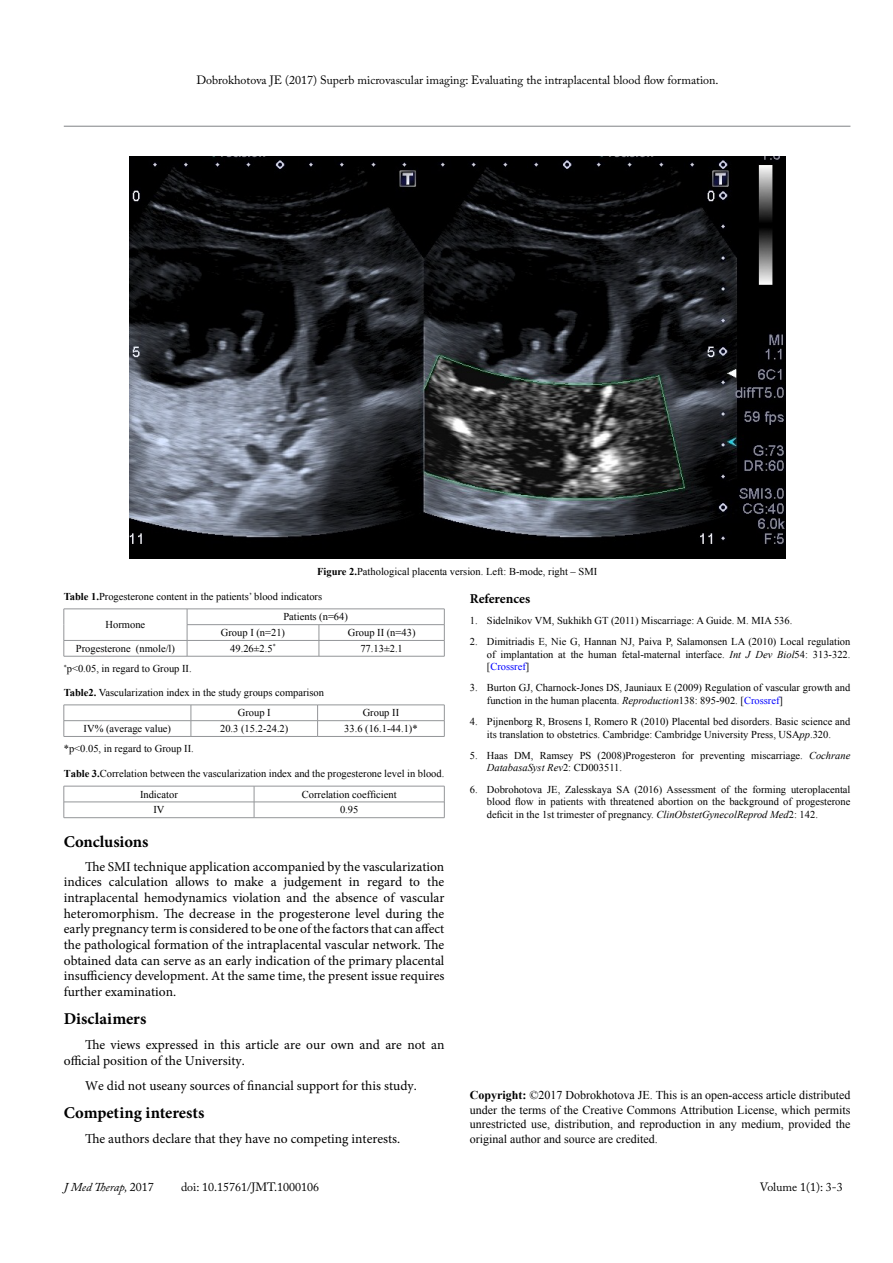
<style>
.page{position:relative;width:893px;height:1263px;background:#fff}
.page>*{position:absolute;margin:0;border:0;box-sizing:border-box;transform-origin:0 0}
.t1{font:700 16.5px "Minion Pro";color:#000}
.t2{font:13.5px/15.6px "Minion Pro";color:#000;text-align:justify}
.t3{font:700 13.5px "Minion Pro";letter-spacing:-.005em;color:#000}
.t4{font:12px/14.4px "Times New Roman";color:#000;text-align:justify}
.t5{font:12px "Adobe Caslon Pro";color:#000}
.t6{font:italic 12px "Adobe Caslon Pro";color:#000}
.t7{font:10.5px/12.6px "Times New Roman";color:#000}
.s1{font-weight:700}
.s2{font-style:italic}
.s3{color:#00f}
.s4{font-style:normal}
</style>
<div class="page">
<hr style="left:64px;top:126px;width:786px;height:1px;background:#808285">
<img style="left:129px;top:156px;width:656px;height:403px">
<svg style="left:64px;top:609px;width:381px;height:47px"></svg>
<hr style="left:64px;top:656px;width:123px;height:1px;background:#939598">
<hr style="left:187px;top:656px;width:132px;height:1px;background:#939598">
<hr style="left:319px;top:656px;width:125px;height:1px;background:#939598">
<hr style="left:64px;top:705px;width:127px;height:1px;background:#939598">
<hr style="left:191px;top:705px;width:127px;height:1px;background:#939598">
<hr style="left:318px;top:705px;width:126px;height:1px;background:#939598">
<hr style="left:64px;top:720px;width:127px;height:1px;background:#939598">
<svg style="left:64px;top:705px;width:1px;height:31px"></svg>
<hr style="left:191px;top:720px;width:127px;height:1px;background:#939598">
<svg style="left:191px;top:705px;width:1px;height:31px"></svg>
<hr style="left:318px;top:720px;width:126px;height:1px;background:#939598">
<svg style="left:317px;top:706px;width:1px;height:30px"></svg>
<svg style="left:444px;top:705px;width:1px;height:31px"></svg>
<hr style="left:64px;top:736px;width:127px;height:1px;background:#939598">
<hr style="left:191px;top:736px;width:127px;height:1px;background:#939598">
<hr style="left:318px;top:736px;width:126px;height:1px;background:#939598">
<hr style="left:64px;top:786px;width:190px;height:1px;background:#939598">
<hr style="left:254px;top:786px;width:190px;height:1px;background:#939598">
<hr style="left:64px;top:802px;width:190px;height:1px;background:#939598">
<svg style="left:64px;top:786px;width:1px;height:31px"></svg>
<hr style="left:254px;top:802px;width:190px;height:1px;background:#939598">
<svg style="left:254px;top:786px;width:1px;height:31px"></svg>
<svg style="left:444px;top:786px;width:1px;height:32px"></svg>
<hr style="left:64px;top:817px;width:190px;height:1px;background:#939598">
<hr style="left:254px;top:817px;width:190px;height:1px;background:#939598">
<p class="t5" style="left:197px;top:73px;width:523px">Dobrokhotova JE (2017) Superb microvascular imaging: Evaluating the intraplacental blood flow formation.</p>
<p class="t7" style="left:317px;top:564px;width:282px"><span class="s1">Figure 2.</span>Pathological placenta version. Left: B-mode, right – SMI</p>
<p class="t7" style="left:64px;top:590px;width:260px"><span class="s1">Table 1.</span>Progesterone content in the patients’ blood indicators</p>
<p class="t7" style="left:106px;top:618px;width:41px">Hormone</p>
<p class="t7" style="left:221px;top:609px;width:129px;line-height:15.8px;text-indent:63px">Patients (n=64)<br>Group I (n=21)</p>
<p class="t7" style="left:348px;top:626px;width:69px">Group II (n=43)</p>
<p class="t7" style="left:76px;top:642px;width:101px">Progesterone (nmole/l)</p>
<p class="t7" style="left:230px;top:642px;width:47px">49.26±2.5<sup>*</sup></p>
<p class="t7" style="left:360px;top:642px;width:44px">77.13±2.1</p>
<p class="t7" style="left:64px;top:662px;width:129px"><sup>*</sup>p&lt;0.05, in regard to Group II.</p>
<p class="t7" style="left:64px;top:686px;width:262px"><span class="s1">Table2.</span> Vascularization index in the study groups comparison</p>
<p class="t7" style="left:238px;top:706px;width:34px">Group I</p>
<p class="t7" style="left:363px;top:706px;width:38px">Group II</p>
<p class="t7" style="left:84px;top:722px;width:89px">IV% (average value)</p>
<p class="t7" style="left:220px;top:722px;width:70px">20.3 (15.2-24.2)</p>
<p class="t7" style="left:344px;top:722px;width:75px">33.6 (16.1-44.1)*</p>
<p class="t7" style="left:64px;top:742px;width:132px">*p&lt;0.05, in regard to Group II.</p>
<p class="t7" style="left:140px;top:787px;width:39px">Indicator</p>
<p class="t7" style="left:302px;top:787px;width:96px">Correlation coefficient</p>
<p class="t7" style="left:153px;top:803px;width:13px">IV</p>
<p class="t7" style="left:340px;top:803px;width:20px">0.95</p>
<p class="t7" style="left:64px;top:766px;width:382px"><span class="s1">Table 3.</span>Correlation between the vascularization index and the progesterone level in blood.</p>
<h1 class="t1" style="left:64px;top:830px;width:86px">Conclusions</h1>
<p class="t2" style="left:64px;top:859px;width:382px;text-indent:21px">The SMI technique application accompanied by the vascularization indices calculation allows to make a judgement in regard to the intraplacental hemodynamics violation and the absence of vascular heteromorphism. The decrease in the progesterone level during the early pregnancy term is considered to be one of the factors that can affect the pathological formation of the intraplacental vascular network. The obtained data can serve as an early indication of the primary placental insufficiency development. At the same time, the present issue requires further examination.</p>
<h1 class="t1" style="left:64px;top:1007px;width:84px">Disclaimers</h1>
<p class="t2" style="left:64px;top:1036px;width:382px;line-height:16.2px;text-indent:21px">The views expressed in this article are our own and are not an official position of the University.</p>
<p class="t2" style="left:85px;top:1077px;width:333px">We did not useany sources of financial support for this study.</p>
<h1 class="t1" style="left:64px;top:1101px;width:142px">Competing interests</h1>
<p class="t2" style="left:85px;top:1130px;width:317px">The authors declare that they have no competing interests.</p>
<p class="t3" style="left:470px;top:589px;width:62px">References</p>
<p class="t7" style="left:470px;top:614px;width:324px">1. Sidelnikov VM, Sukhikh GT (2011) Miscarriage: A Guide. M. MIA 536.</p>
<p class="t7" style="left:487px;top:635px;width:365px;text-align:justify;text-indent:-17px">2. Dimitriadis E, Nie G, Hannan NJ, Paiva P, Salamonsen LA (2010) Local regulation of implantation at the human fetal-maternal interface. <span class="s2">Int J Dev Biol</span>54: 313-322. [<span class="s3">Crossref</span>]</p>
<p class="t7" style="left:487px;top:681px;width:365px;text-indent:-17px">3. Burton GJ, Charnock-Jones DS, Jauniaux E (2009) Regulation of vascular growth and function in the human placenta. <span class="s2">Reproduction</span>138: 895-902. [<span class="s3">Crossref</span>]</p>
<p class="t7" style="left:470px;top:715px;width:382px;text-align:center">4. Pijnenborg R, Brosens I, Romero R (2010) Placental bed disorders. Basic science and its translation to obstetrics. Cambridge: Cambridge University Press, USA<span class="s2">pp</span>.320.</p>
<p class="t7" style="left:487px;top:749px;width:365px;text-indent:-17px">5. Haas DM, Ramsey PS (2008)Progesteron for preventing miscarriage. <span class="s2">Cochrane<br>DatabasaSyst Rev</span>2: CD003511.</p>
<p class="t7" style="left:487px;top:782px;width:365px;text-align:justify;text-indent:-17px">6. Dobrohotova JE, Zalesskaya SA (2016) Assessment of the forming uteroplacental blood flow in patients with threatened abortion on the background of progesterone deficit in the 1st trimester of pregnancy. <span class="s2">ClinObstetGynecolReprod Med</span>2: 142.</p>
<p class="t4" style="left:470px;top:1088px;width:382px"><span class="s1">Copyright:</span> ©2017 Dobrokhotova JE. This is an open-access article distributed under the terms of the Creative Commons Attribution License, which permits unrestricted use, distribution, and reproduction in any medium, provided the original author and source are credited.</p>
<p class="t6" style="left:64px;top:1180px;width:92px">J Med Therap, <span class="s4">2017</span></p>
<p class="t5" style="left:181px;top:1180px;width:140px">doi: 10.15761/JMT.1000106</p>
<p class="t5" style="left:760px;top:1180px;width:84px">Volume 1(1): 3-3</p>
</div>
